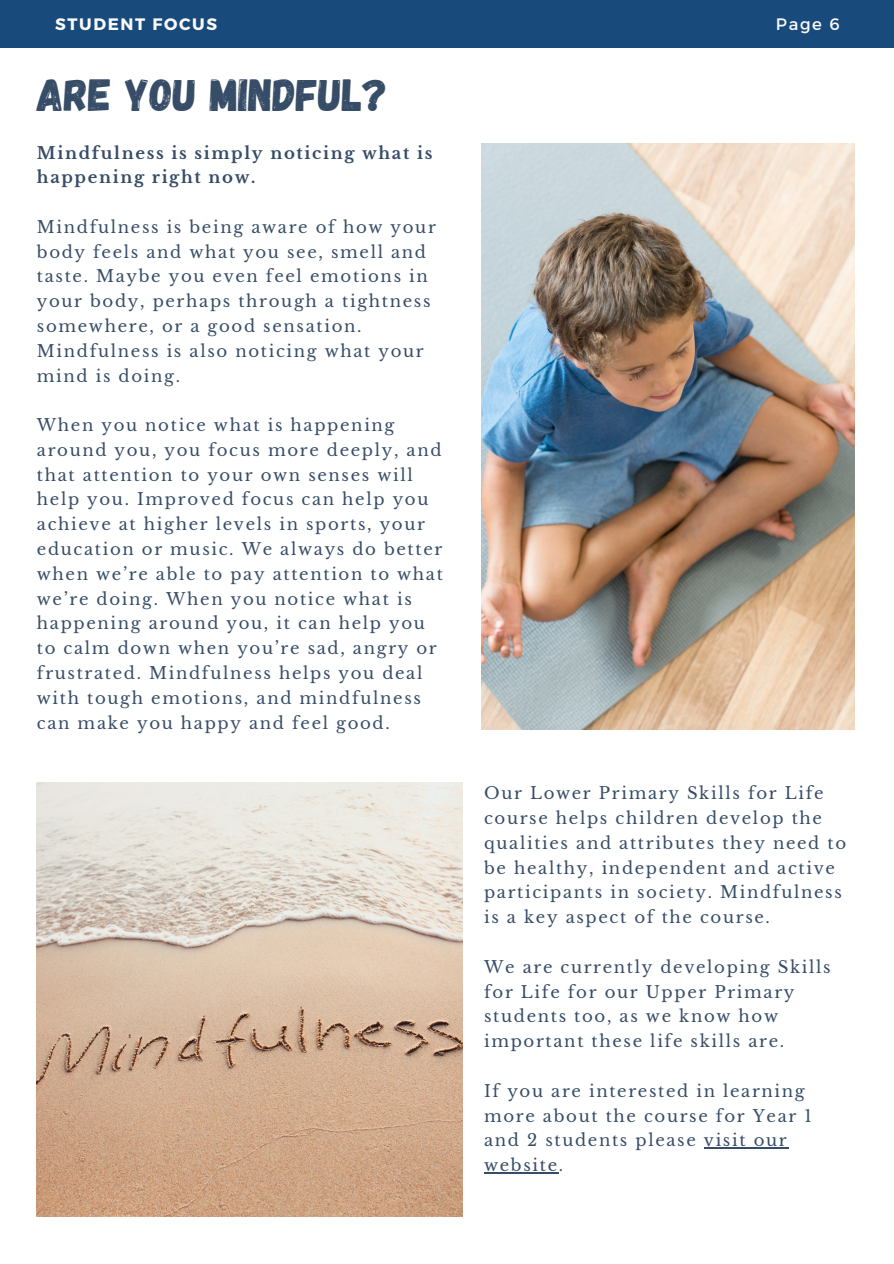
<style>
.page{position:relative;width:894px;height:1264px;background:#fff}
.page>*{position:absolute;margin:0;border:0;box-sizing:border-box;transform-origin:0 0}
.t1{font:45px "Gagalin";color:#374d67}
.t2{font:16.5px/24.8px "Libre Baskerville";letter-spacing:.1em;color:#374d67}
.t3{font:700 16.5px/24.8px "Libre Baskerville";letter-spacing:.1em;color:#374d67}
.t4{font:700 16.5px "Montserrat";letter-spacing:.1em;color:#fafafa}
.t5{font:16.5px "Montserrat";color:#fafafa}
</style>
<div class="page">
<div style="left:0;top:0;width:893px;height:47px;background:#184a7b"></div>
<img style="left:481px;top:143px;width:372px;height:586px">
<img style="left:37px;top:782px;width:425px;height:434px">
<hr style="left:703px;top:1147px;width:85px;height:1px;background:#374d67">
<hr style="left:484px;top:1172px;width:74px;height:1px;background:#374d67">
<p class="t4" style="left:55px;top:14px;width:163px">STUDENT FOCUS</p>
<p class="t5" style="left:775px;top:13px;width:65px">Page 6</p>
<p class="t1" style="left:37px;top:66px;width:352px">ARE YOU MINDFUL?</p>
<p class="t3" style="left:37px;top:140px;width:397px">Mindfulness is simply noticing what is happening right now.</p>
<p class="t2" style="left:37px;top:215px;width:400px">Mindfulness is being aware of how your body feels and what you see, smell and taste. Maybe you even feel emotions in your body, perhaps through a tightness somewhere, or a good sensation.<br>Mindfulness is also noticing what your mind is doing.</p>
<p class="t2" style="left:37px;top:413px;width:407px">When you notice what is happening around you, you focus more deeply, and that attention to your own senses will help you. Improved focus can help you achieve at higher levels in sports, your education or music. We always do better when we’re able to pay attention to what we’re doing. When you notice what is happening around you, it can help you to calm down when you’re sad, angry or frustrated. Mindfulness helps you deal with tough emotions, and mindfulness can make you happy and feel good.</p>
<p class="t2" style="left:484px;top:781px;width:363px">Our Lower Primary Skills for Life course helps children develop the qualities and attributes they need to be healthy, independent and active participants in society. Mindfulness is a key aspect of the course.</p>
<p class="t2" style="left:484px;top:954px;width:348px">We are currently developing Skills for Life for our Upper Primary students too, as we know how important these life skills are.</p>
<p class="t2" style="left:484px;top:1078px;width:329px">If you are interested in learning more about the course for Year 1 and 2 students please visit our website.</p>
</div>
